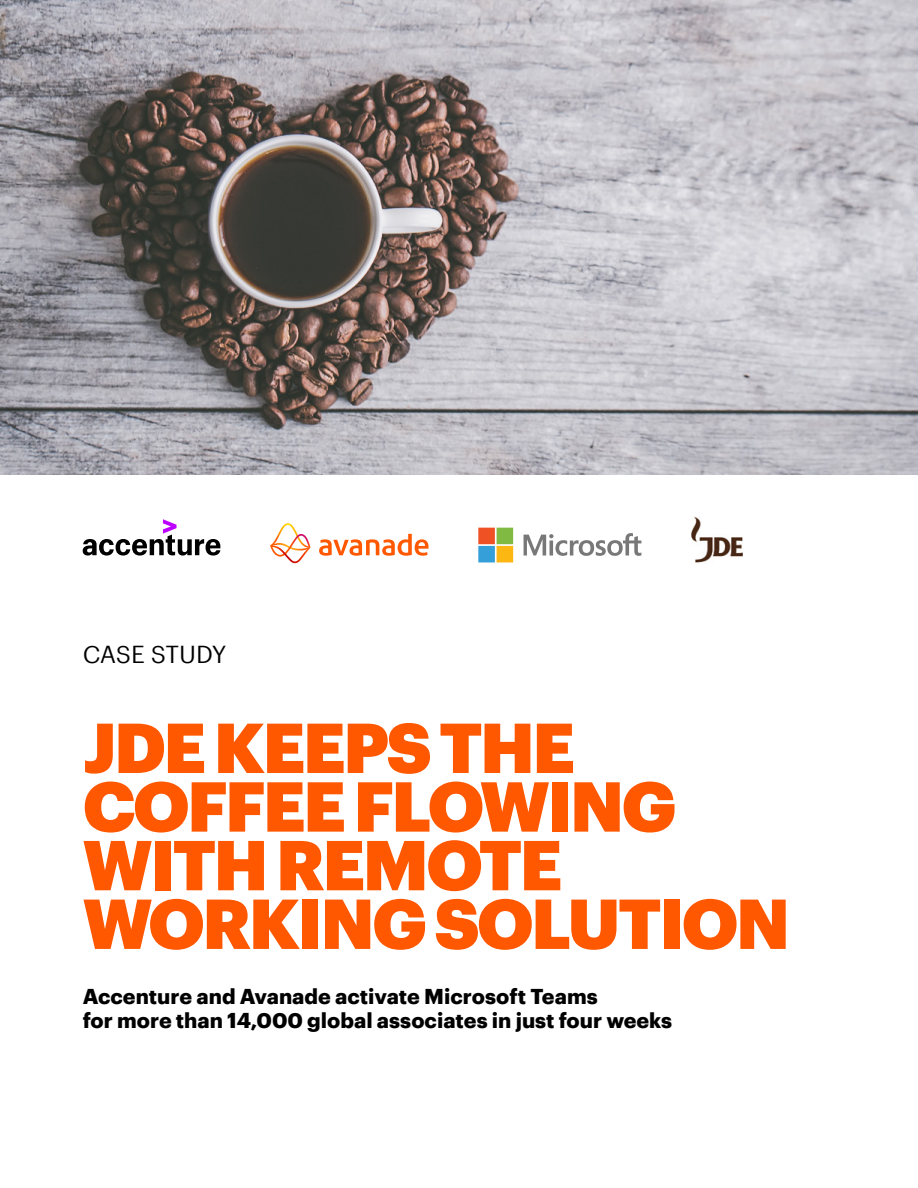
<style>
.page{position:relative;width:918px;height:1188px;background:#fff}
.page>*{position:absolute;margin:0;border:0;box-sizing:border-box;transform-origin:0 0}
.t1{font:900 69px/58.7px "Graphik";letter-spacing:-.035em;color:#ff5800}
.t2{font:24px "Graphik";letter-spacing:-.025em;color:#000}
.t3{font:700 21px/24px "Graphik";color:#000}
</style>
<div class="page">
<img style="left:0;top:0;width:918px;height:475px">
<svg style="left:524px;top:533px;width:117px;height:23px"></svg>
<svg style="left:478px;top:528px;width:35px;height:34px"></svg>
<svg style="left:83px;top:519px;width:137px;height:37px"></svg>
<svg style="left:319px;top:534px;width:110px;height:22px"></svg>
<svg style="left:270px;top:523px;width:41px;height:40px"></svg>
<img style="left:691px;top:516px;width:51px;height:47px">
<p class="t2" style="left:83px;top:636px;width:145px">CASE STUDY</p>
<h1 class="t1" style="left:83px;top:712px;width:709px">JDE KEEPS THE<br>COFFEE FLOWING<br>WITH REMOTE<br>WORKING SOLUTION</h1>
<p class="t3" style="left:83px;top:983px;width:591px">Accenture and Avanade activate Microsoft Teams<br>for more than 14,000 global associates in just four weeks</p>
</div>
